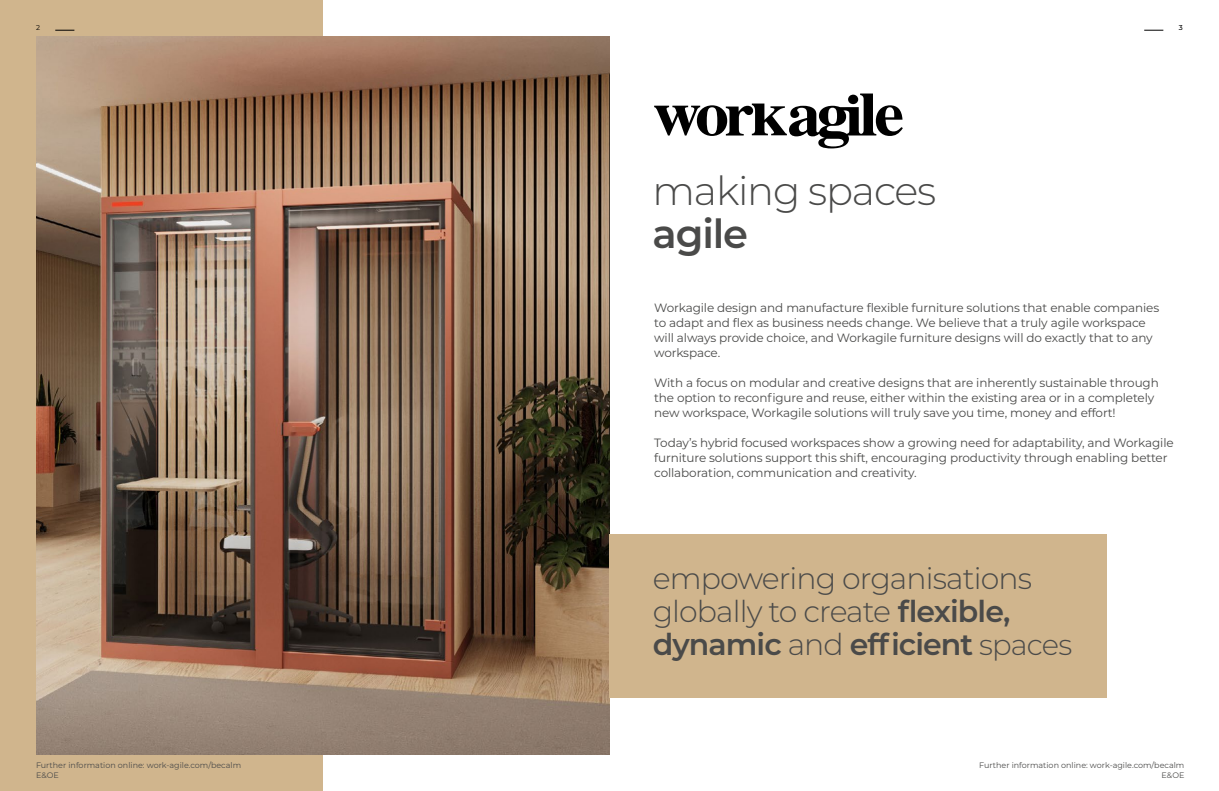
<style>
.page{position:relative;width:1219px;height:791px;background:#fff}
.page>*{position:absolute;margin:0;border:0;box-sizing:border-box;transform-origin:0 0}
.t1{font:300 40px "Montserrat";letter-spacing:-.03em;color:#4a4a49}
.t2{font:600 40px "Montserrat";letter-spacing:-.03em;color:#4a4a49}
.t3{font:300 30px/33px "Montserrat";letter-spacing:-.03em;color:#4a4a49}
.t4{font:12px/15px "Montserrat";letter-spacing:-.01em;color:#4a4a49}
.t5{font:8px/9.6px "Montserrat";color:#4a4a49;text-align:right}
.t6{font:500 7px "Montserrat";color:#000}
.t7{font:7px "Montserrat";color:#000}
.s1{font-weight:600}
.s2{font-size:29px}
</style>
<div class="page">
<svg style="left:1144px;top:30px;width:19px;height:1px"></svg>
<div style="left:0;top:0;width:323px;height:791px;background:#d0b58d"></div>
<svg style="left:55px;top:30px;width:19px;height:1px"></svg>
<img style="left:36px;top:36px;width:573px;height:719px">
<div style="left:609px;top:533px;width:498px;height:164px;background:#d0b58d"></div>
<svg style="left:654px;top:94px;width:249px;height:54px"></svg>
<div style="left:848px;top:95px;width:10px;height:9px;background:#000;border-radius:50%"></div>
<p class="t7" style="left:36px;top:23px;width:5px">2</p>
<p class="t5" style="left:36px;top:760px;width:207px;text-align:left">Further information online: work-agile.com/becalm<br>E&amp;OE</p>
<h1 class="t1" style="left:653px;top:164px;width:285px">making spaces</h1>
<h1 class="t2" style="left:653px;top:206px;width:97px">agile</h1>
<p class="t6" style="left:1179px;top:23px;width:6px">3</p>
<p class="t4" style="left:654px;top:300px;width:507px">Workagile design and manufacture flexible furniture solutions that enable companies to adapt and flex as business needs change. We believe that a truly agile workspace will always provide choice, and Workagile furniture designs will do exactly that to any workspace.</p>
<p class="t4" style="left:654px;top:375px;width:506px">With a focus on modular and creative designs that are inherently sustainable through the option to reconfigure and reuse, either within the existing area or in a completely new workspace, Workagile solutions will truly save you time, money and effort!</p>
<p class="t4" style="left:654px;top:435px;width:521px">Today’s hybrid focused workspaces show a growing need for adaptability, and Workagile furniture solutions support this shift, encouraging productivity through enabling better collaboration, communication and creativity.</p>
<h2 class="t3" style="left:653px;top:560px;width:421px">empowering organisations globally to create <span class="s1">flexible, dynamic</span> and <span class="s1">efficient</span> <span class="s2">spaces</span></h2>
<p class="t5" style="left:979px;top:760px;width:207px">Further information online: work-agile.com/becalm<br>E&amp;OE</p>
</div>
